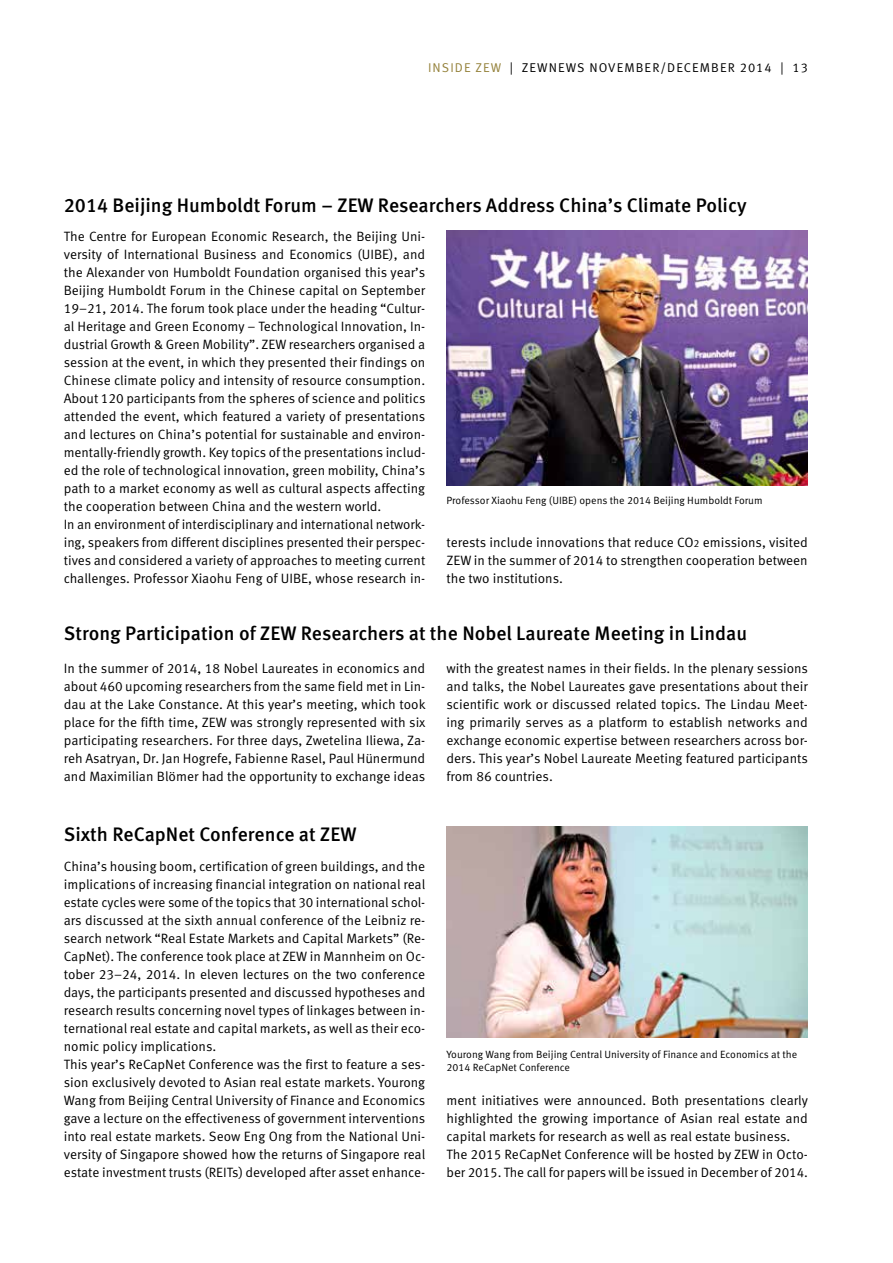
<style>
.page{position:relative;width:893px;height:1263px;background:#fff}
.page>*{position:absolute;margin:0;border:0;box-sizing:border-box;transform-origin:0 0}
.t1{font:500 19.5px "Meta Pro";color:#000}
.t2{font:13.5px/18px "Meta Pro";color:#000}
.t3{font:12.75px "Meta Pro";letter-spacing:.085em;color:#000}
.t4{font:10.5px/12.8px "Meta Pro";color:#000}
.s1{color:#94813a}
.s2{font-size:10.5px}
</style>
<div class="page">
<img style="left:446px;top:231px;width:362px;height:255px">
<img style="left:446px;top:827px;width:362px;height:210px">
<p class="t3" style="left:428px;top:60px;width:381px"><span class="s1">INSIDE ZEW</span> | ZEWNEWS NOVEMBER/DECEMBER 2014 | 13</p>
<h1 class="t1" style="left:64px;top:193px;width:684px">2014 Beijing Humboldt Forum – ZEW Researchers Address China’s Climate Policy</h1>
<p class="t2" style="left:64px;top:228px;width:363px">The Centre for European Economic Research, the Beijing Uni&shy;versity of International Business and Economics (UIBE), and the Alexander von Humboldt Foundation organised this year’s Beijing Humboldt Forum in the Chinese capital on September 19–21, 2014. The forum took place under the heading “Cultur&shy;al Heritage and Green Economy – Technological Innovation, In&shy;dustrial Growth &amp; Green Mobility”. ZEW researchers organised a session at the event, in which they presented their findings on Chinese climate policy and intensity of resource consumption.<br>About 120 participants from the spheres of science and politics attended the event, which featured a variety of presentations and lectures on China’s potential for sustainable and environ&shy;mentally-friendly growth. Key topics of the presentations includ&shy;ed the role of technological innovation, green mobility, China’s path to a market economy as well as cultural aspects affecting the cooperation between China and the western world.<br>In an environment of interdisciplinary and international network&shy;ing, speakers from different disciplines presented their perspec&shy;tives and considered a variety of approaches to meeting current challenges. Professor Xiaohu Feng of UIBE, whose research in-</p>
<p class="t4" style="left:446px;top:494px;width:318px">Professor Xiaohu Feng (UIBE) opens the 2014 Beijing Humboldt Forum</p>
<p class="t2" style="left:446px;top:534px;width:363px;text-align:justify">terests include innovations that reduce CO<span class="s2">2</span> emissions, visited ZEW in the summer of 2014 to strengthen cooperation between the two institutions.</p>
<h1 class="t1" style="left:64px;top:621px;width:685px">Strong Participation of ZEW Researchers at the Nobel Laureate Meeting in Lindau</h1>
<p class="t2" style="left:64px;top:660px;width:363px;text-align:justify">In the summer of 2014, 18 Nobel Laureates in economics and about 460 upcoming researchers from the same field met in Lin&shy;dau at the Lake Constance. At this year’s meeting, which took place for the fifth time, ZEW was strongly represented with six participating researchers. For three days, Zwetelina Iliewa, Za&shy;reh Asatryan, Dr. Jan Hogrefe, Fabienne Rasel, Paul Hünermund and Maximilian Blömer had the opportunity to exchange ideas</p>
<p class="t2" style="left:446px;top:660px;width:363px;text-align:justify">with the greatest names in their fields. In the plenary sessions and talks, the Nobel Laureates gave presentations about their scientific work or discussed related topics. The Lindau Meet&shy;ing primarily serves as a platform to establish networks and exchange economic expertise between researchers across bor&shy;ders. This year’s Nobel Laureate Meeting featured participants from 86 countries.</p>
<h1 class="t1" style="left:64px;top:822px;width:294px">Sixth ReCapNet Conference at ZEW</h1>
<p class="t2" style="left:64px;top:858px;width:363px">China’s housing boom, certification of green buildings, and the implications of increasing financial integration on national real estate cycles were some of the topics that 30 international schol&shy;ars discussed at the sixth annual conference of the Leibniz re&shy;search network “Real Estate Markets and Capital Markets” (Re-CapNet). The conference took place at ZEW in Mannheim on Oc&shy;tober 23–24, 2014. In eleven lectures on the two conference days, the participants presented and discussed hypotheses and research results concerning novel types of linkages between in&shy;ternational real estate and capital markets, as well as their eco&shy;nomic policy implications.<br>This year’s ReCapNet Conference was the first to feature a ses&shy;sion exclusively devoted to Asian real estate markets. Yourong Wang from Beijing Central University of Finance and Economics gave a lecture on the effectiveness of government interventions into real estate markets. Seow Eng Ong from the National Uni&shy;versity of Singapore showed how the returns of Singapore real estate investment trusts (REITs) developed after asset enhance-</p>
<p class="t4" style="left:446px;top:1048px;width:352px">Yourong Wang from Beijing Central University of Finance and Economics at the<br>2014 ReCapNet Conference</p>
<p class="t2" style="left:446px;top:1092px;width:363px">ment initiatives were announced. Both presentations clearly highlighted the growing importance of Asian real estate and capital markets for research as well as real estate business.<br>The 2015 ReCapNet Conference will be hosted by ZEW in Octo&shy;ber 2015. The call for papers will be issued in December of 2014.</p>
</div>
